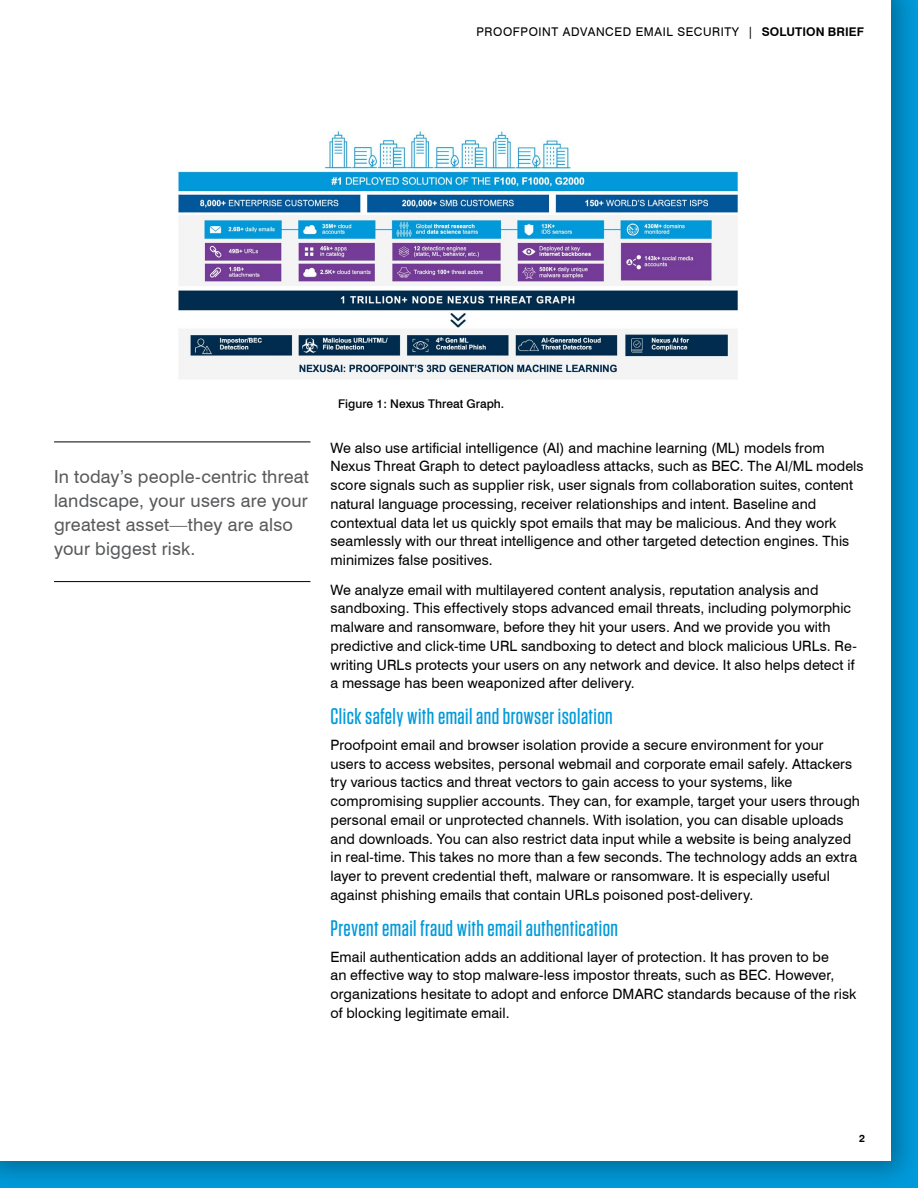
<style>
.page{position:relative;width:918px;height:1188px;background:#fff}
.page>*{position:absolute;margin:0;border:0;box-sizing:border-box;transform-origin:0 0}
.t1{font:500 22.5px "Tungsten";letter-spacing:.02em;color:#009ada}
.t2{font:18px/24px "Swiss 721 BT";letter-spacing:.01em;color:#58595b}
.t3{font:14.25px/18.8px "Swiss 721 BT";letter-spacing:.005em;color:#000}
.t4{font:12px "Swiss 721 BT";letter-spacing:.05em;color:#000}
.t5{font:500 12px "Swiss 721 BT";color:#000}
.t6{font:700 10.5px "Swiss 721 BT";color:#000}
.s1{font-weight:700}
</style>
<div class="page">
<div style="left:0;top:0;width:918px;height:1188px;background:#000;opacity:.3"></div>
<div style="left:0;top:0;width:891px;height:1161px;background:#fff"></div>
<hr style="left:54px;top:442px;width:256px;height:1px;background:#000">
<hr style="left:54px;top:581px;width:256px;height:1px;background:#000">
<img style="left:177px;top:130px;width:562px;height:249px">
<p class="t4" style="left:476px;top:25px;width:389px">PROOFPOINT ADVANCED EMAIL SECURITY | <span class="s1">SOLUTION BRIEF</span></p>
<p class="t2" style="left:54px;top:464px;width:256px">In today’s people-centric threat landscape, your users are your greatest asset—they are also your biggest risk.</p>
<p class="t5" style="left:338px;top:396px;width:168px">Figure 1: Nexus Threat Graph.</p>
<p class="t3" style="left:331px;top:438px;width:535px">We also use artificial intelligence (AI) and machine learning (ML) models from Nexus Threat Graph to detect payloadless attacks, such as BEC. The AI/ML models score signals such as supplier risk, user signals from collaboration suites, content natural language processing, receiver relationships and intent. Baseline and contextual data let us quickly spot emails that may be malicious. And they work seamlessly with our threat intelligence and other targeted detection engines. This minimizes false positives.</p>
<p class="t3" style="left:331px;top:580px;width:528px">We analyze email with multilayered content analysis, reputation analysis and sandboxing. This effectively stops advanced email threats, including polymorphic malware and ransomware, before they hit your users. And we provide you with predictive and click-time URL sandboxing to detect and block malicious URLs. Re&shy;writing URLs protects your users on any network and device. It also helps detect if a message has been weaponized after delivery.</p>
<h1 class="t1" style="left:331px;top:705px;width:284px">Click safely with email and browser isolation</h1>
<p class="t3" style="left:331px;top:735px;width:531px">Proofpoint email and browser isolation provide a secure environment for your users to access websites, personal webmail and corporate email safely. Attackers try various tactics and threat vectors to gain access to your systems, like compromising supplier accounts. They can, for example, target your users through personal email or unprotected channels. With isolation, you can disable uploads and downloads. You can also restrict data input while a website is being analyzed in real-time. This takes no more than a few seconds. The technology adds an extra layer to prevent credential theft, malware or ransomware. It is especially useful against phishing emails that contain URLs poisoned post-delivery.</p>
<h1 class="t1" style="left:331px;top:917px;width:289px">Prevent email fraud with email authentication</h1>
<p class="t3" style="left:331px;top:947px;width:528px">Email authentication adds an additional layer of protection. It has proven to be<br>an effective way to stop malware-less impostor threats, such as BEC. However, organizations hesitate to adopt and enforce DMARC standards because of the risk of blocking legitimate email.</p>
<p class="t6" style="left:859px;top:1132px;width:7px">2</p>
</div>
